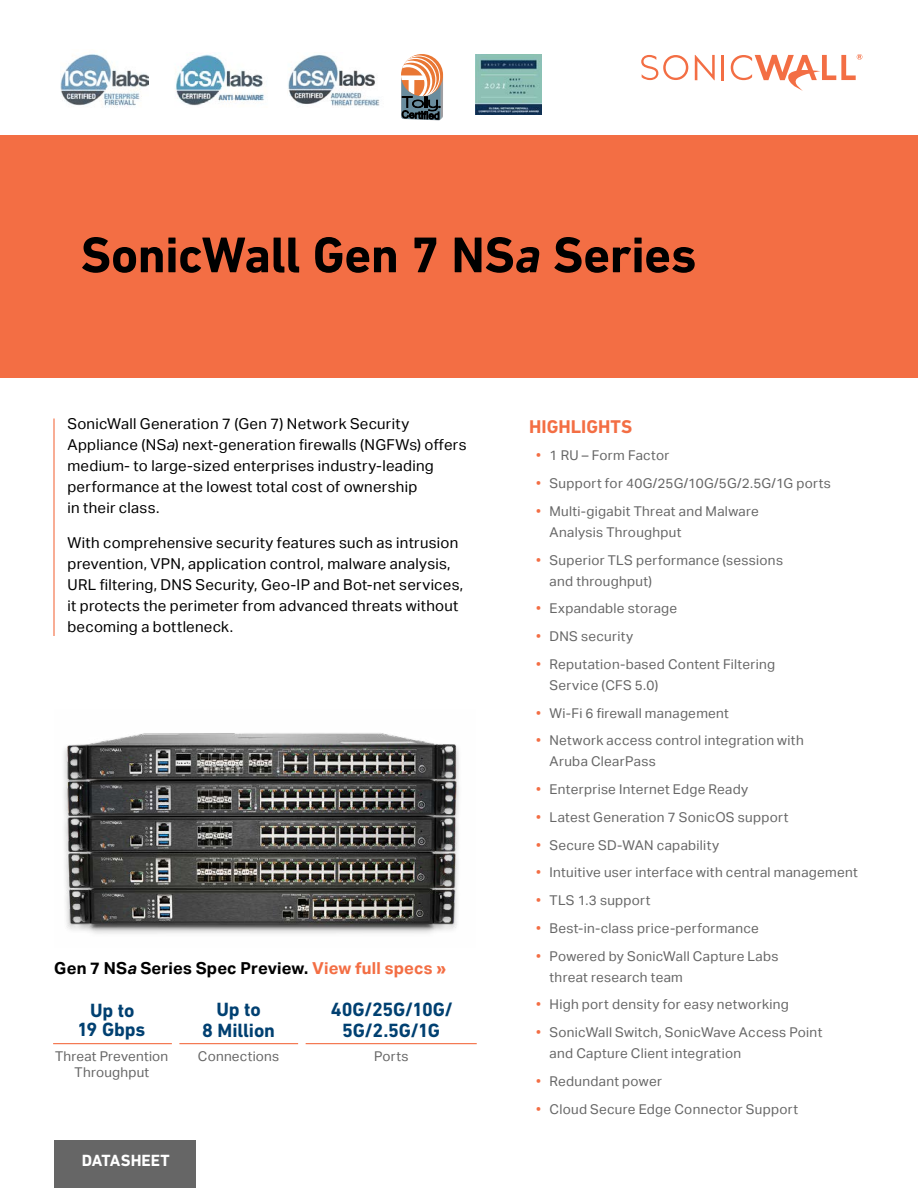
<style>
.page{position:relative;width:918px;height:1188px;background:#fff}
.page>*{position:absolute;margin:0;border:0;box-sizing:border-box;transform-origin:0 0}
.t1{font:700 51px "DIN Next LT Pro";letter-spacing:-.01em;color:#000}
.t2{font:700 19.5px/21px "DIN Next LT Pro";letter-spacing:-.005em;color:#004071;text-align:center}
.t3{font:700 18.75px "DIN Next LT Pro";color:#f36e44}
.t4{font:700 16.5px "Aktiv Grotesk";letter-spacing:.015em;color:#000}
.t5{font:700 16.5px "DIN Next LT Pro";letter-spacing:.005em;color:#fff}
.t6{font:15px/21px "Aktiv Grotesk";letter-spacing:.02em;color:#000}
.t7{font:13.5px/21px "Aktiv Grotesk";letter-spacing:.02em;color:#666}
.s1{font-style:italic}
.s2{color:#f36e44}
</style>
<div class="page">
<div style="left:54px;top:1140px;width:141px;height:48px;background:#666"></div>
<div style="left:0;top:135px;width:918px;height:243px;background:#f36e44"></div>
<svg style="left:695px;top:55px;width:20px;height:25px"></svg>
<hr style="left:722px;top:55px;width:2px;height:25px;background:#f36e44">
<svg style="left:641px;top:55px;width:47px;height:25px"></svg>
<svg style="left:731px;top:54px;width:131px;height:37px"></svg>
<hr style="left:53px;top:418px;width:2px;height:218px;background:#f36e44">
<img style="left:64px;top:733px;width:395px;height:201px">
<hr style="left:53px;top:1043px;width:119px;height:1px;background:#f36e44">
<hr style="left:179px;top:1043px;width:119px;height:1px;background:#f36e44">
<hr style="left:306px;top:1043px;width:171px;height:1px;background:#f36e44">
<img style="left:61px;top:54px;width:87px;height:54px">
<img style="left:175px;top:54px;width:90px;height:52px">
<img style="left:288px;top:54px;width:92px;height:52px">
<svg style="left:401px;top:54px;width:42px;height:66px"></svg>
<img style="left:476px;top:55px;width:65px;height:59px">
<h1 class="t1" style="left:81px;top:225px;width:617px">SonicWall Gen 7 NS<span class="s1">a</span> Series</h1>
<p class="t6" style="left:67px;top:414px;width:401px">SonicWall Generation 7 (Gen 7) Network Security Appliance (NS<span class="s1">a</span>) next-generation firewalls (NGFWs) offers medium- to large-sized enterprises industry-leading performance at the lowest total cost of ownership<br>in their class.</p>
<p class="t6" style="left:67px;top:532px;width:397px">With comprehensive security features such as intrusion prevention, VPN, application control, malware analysis, URL filtering, DNS Security, Geo-IP and Bot-net services, it protects the perimeter from advanced threats without becoming a bottleneck.</p>
<p class="t4" style="left:54px;top:958px;width:393px">Gen 7 NS<span class="s1">a</span> Series Spec Preview. <span class="s2">View full specs »</span></p>
<h2 class="t2" style="left:77px;top:1000px;width:70px;line-height:19.5px">Up to<br>19 Gbps</h2>
<h2 class="t2" style="left:202px;top:999px;width:74px">Up to<br>8 Million</h2>
<h2 class="t2" style="left:331px;top:999px;width:124px">40G/25G/10G/<br>5G/2.5G/1G</h2>
<p class="t7" style="left:55px;top:1048px;width:115px;line-height:16.5px;text-align:center">Threat Prevention<br>Throughput</p>
<p class="t7" style="left:198px;top:1045px;width:83px">Connections</p>
<p class="t7" style="left:374px;top:1045px;width:36px">Ports</p>
<p class="t5" style="left:82px;top:1150px;width:90px">DATASHEET</p>
<h3 class="t3" style="left:529px;top:415px;width:104px">HIGHLIGHTS</h3>
<p class="t7" style="left:536px;top:445px;width:135px"><span class="s2">•</span> 1 RU – Form Factor</p>
<p class="t7" style="left:536px;top:473px;width:296px"><span class="s2">•</span> Support for 40G/25G/10G/5G/2.5G/1G ports</p>
<p class="t7" style="left:550px;top:501px;width:211px;text-indent:-14px"><span class="s2">•</span> Multi-gigabit Threat and Malware<br>Analysis Throughput</p>
<p class="t7" style="left:550px;top:549px;width:235px;text-indent:-14px"><span class="s2">•</span> Superior TLS performance (sessions and throughput)</p>
<p class="t7" style="left:536px;top:598px;width:143px"><span class="s2">•</span> Expandable storage</p>
<p class="t7" style="left:536px;top:626px;width:99px"><span class="s2">•</span> DNS security</p>
<p class="t7" style="left:550px;top:654px;width:227px;text-indent:-14px"><span class="s2">•</span> Reputation-based Content Filtering<br>Service (CFS 5.0)</p>
<p class="t7" style="left:536px;top:702px;width:194px"><span class="s2">•</span> Wi-Fi 6 firewall management</p>
<p class="t7" style="left:550px;top:730px;width:256px;text-indent:-14px"><span class="s2">•</span> Network access control integration with<br>Aruba ClearPass</p>
<p class="t7" style="left:536px;top:779px;width:214px"><span class="s2">•</span> Enterprise Internet Edge Ready</p>
<p class="t7" style="left:536px;top:807px;width:254px"><span class="s2">•</span> Latest Generation 7 SonicOS support</p>
<p class="t7" style="left:536px;top:834px;width:185px"><span class="s2">•</span> Secure SD-WAN capability</p>
<p class="t7" style="left:536px;top:862px;width:323px"><span class="s2">•</span> Intuitive user interface with central management</p>
<p class="t7" style="left:536px;top:890px;width:116px"><span class="s2">•</span> TLS 1.3 support</p>
<p class="t7" style="left:536px;top:918px;width:224px"><span class="s2">•</span> Best-in-class price-performance</p>
<p class="t7" style="left:550px;top:946px;width:231px;text-indent:-14px"><span class="s2">•</span> Powered by SonicWall Capture Labs threat research team</p>
<p class="t7" style="left:536px;top:994px;width:254px"><span class="s2">•</span> High port density for easy networking</p>
<p class="t7" style="left:550px;top:1022px;width:274px;text-indent:-14px"><span class="s2">•</span> SonicWall Switch, SonicWave Access Point and Capture Client integration</p>
<p class="t7" style="left:536px;top:1071px;width:127px"><span class="s2">•</span> Redundant power</p>
<p class="t7" style="left:536px;top:1099px;width:264px"><span class="s2">•</span> Cloud Secure Edge Connector Support</p>
</div>
